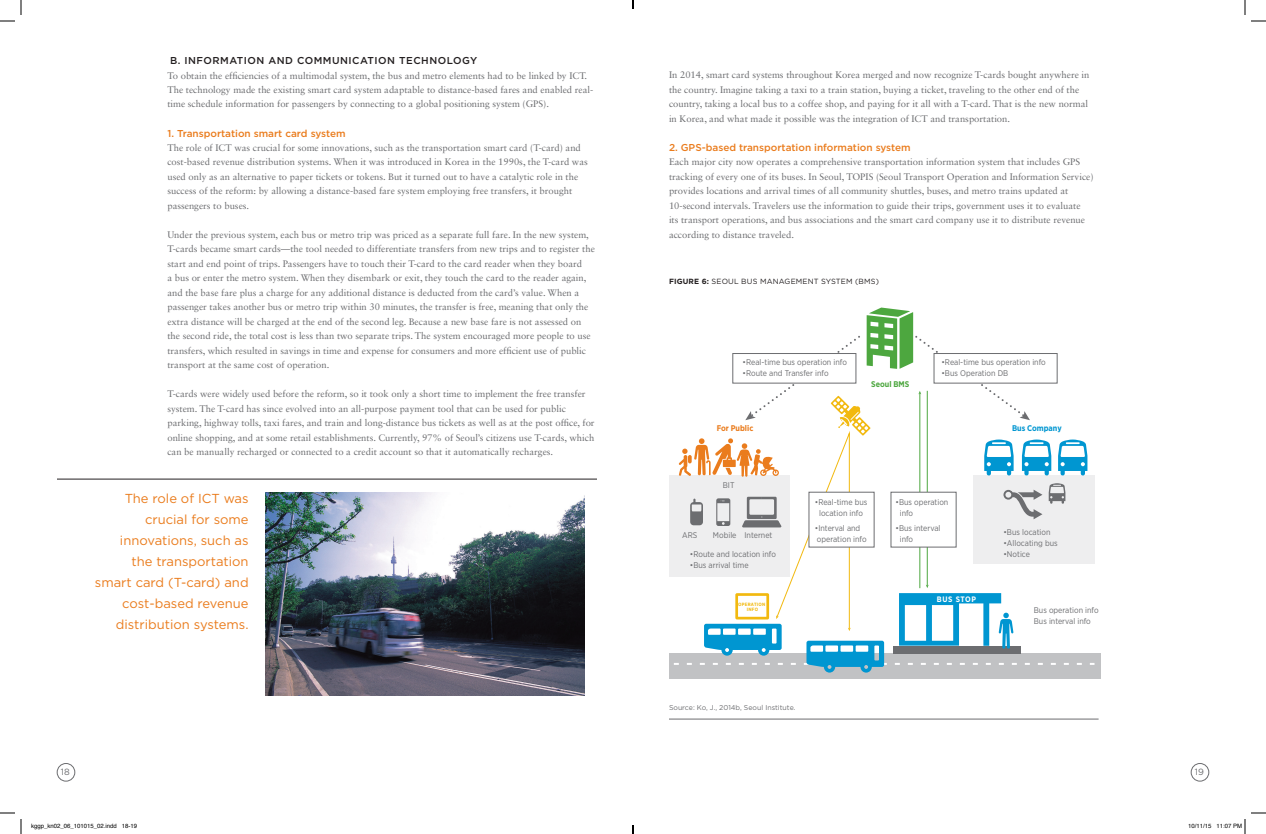
<style>
.page{position:relative;width:1266px;height:834px;background:#fff}
.page>*{position:absolute;margin:0;border:0;box-sizing:border-box;transform-origin:0 0}
.t1{font:13px/21px "Gotham";color:#ea7c1d;text-align:right}
.t2{font:500 10px "Gotham";color:#ea7c1d}
.t3{font:500 10px "Gotham";letter-spacing:.05em;color:#231f20}
.t4{font:9.5px/14.5px "Sabon LT Std";color:#6c6d70}
.t5{font:9px "Gotham";color:#6c6d70}
.t6{font:8.2px/11px "Gotham Narrow";color:#6c6d70}
.t7{font:700 8.2px "Gotham Narrow";color:#0096d1}
.t8{font:700 8.2px "Gotham Narrow";color:#ea7c1d}
.t9{font:700 8.2px "Gotham Narrow";color:#4da73f}
.t10{font:700 7.9px "Gotham Narrow";letter-spacing:.08em;color:#fff}
.t11{font:7.5px "Gotham";letter-spacing:.02em;color:#231f20}
.t12{font:7px "Gotham";color:#6c6d70}
.t13{font:6px "Helvetica";color:#000}
.t14{font:700 4.7px/5.5px "Gotham Narrow";letter-spacing:.06em;color:#f2b90f;text-align:center}
.s1{font-weight:700}
</style>
<div class="page">
<div style="left:1191px;top:763px;width:18px;height:18px;border:1px solid #6c6d70;border-radius:50%"></div>
<div style="left:57px;top:763px;width:18px;height:18px;border:1px solid #6c6d70;border-radius:50%"></div>
<div style="left:670px;top:475px;width:120px;height:102px;background:#eeeeef"></div>
<div style="left:669px;top:654px;width:431px;height:25px;background:#c1c2c4"></div>
<svg style="left:674px;top:308px;width:421px;height:365px"></svg>
<img style="left:266px;top:493px;width:319px;height:203px">
<hr style="left:669px;top:719px;width:430px;height:1px;background:#6c6d70">
<hr style="left:57px;top:479px;width:540px;height:1px;background:#231f20">
<svg style="left:0;top:0;width:22px;height:22px"></svg>
<svg style="left:0;top:812px;width:22px;height:22px"></svg>
<svg style="left:1244px;top:0;width:22px;height:22px"></svg>
<svg style="left:1244px;top:812px;width:22px;height:22px"></svg>
<svg style="left:632px;top:0;width:2px;height:9px"></svg>
<svg style="left:632px;top:825px;width:2px;height:9px"></svg>
<p class="t3" style="left:170px;top:55px;width:309px">B. INFORMATION AND COMMUNICATION TECHNOLOGY</p>
<p class="t4" style="left:167px;top:68px;width:427px">To obtain the efficiencies of a multimodal system, the bus and metro elements had to be linked by ICT.<br>The technology made the existing smart card system adaptable to distance-based fares and enabled real&shy;time schedule information for passengers by connecting to a global positioning system (GPS).</p>
<p class="t2" style="left:167px;top:127px;width:180px">1. Transportation smart card system</p>
<p class="t4" style="left:167px;top:140px;width:422px">The role of ICT was crucial for some innovations, such as the transportation smart card (T-card) and cost-based revenue distribution systems. When it was introduced in Korea in the 1990s, the T-card was used only as an alternative to paper tickets or tokens. But it turned out to have a catalytic role in the success of the reform: by allowing a distance-based fare system employing free transfers, it brought passengers to buses.</p>
<p class="t4" style="left:167px;top:227px;width:429px">Under the previous system, each bus or metro trip was priced as a separate full fare. In the new system, T-cards became smart cards—the tool needed to differentiate transfers from new trips and to register the start and end point of trips. Passengers have to touch their T-card to the card reader when they board<br>a bus or enter the metro system. When they disembark or exit, they touch the card to the reader again, and the base fare plus a charge for any additional distance is deducted from the card’s value. When a passenger takes another bus or metro trip within 30 minutes, the transfer is free, meaning that only the extra distance will be charged at the end of the second leg. Because a new base fare is not assessed on the second ride, the total cost is less than two separate trips. The system encouraged more people to use transfers, which resulted in savings in time and expense for consumers and more efficient use of public transport at the same cost of operation.</p>
<p class="t4" style="left:167px;top:387px;width:429px">T-cards were widely used before the reform, so it took only a short time to implement the free transfer system. The T-card has since evolved into an all-purpose payment tool that can be used for public parking, highway tolls, taxi fares, and train and long-distance bus tickets as well as at the post office, for online shopping, and at some retail establishments. Currently, 97% of Seoul’s citizens use T-cards, which can be manually recharged or connected to a credit account so that it automatically recharges.</p>
<h1 class="t1" style="left:95px;top:488px;width:155px">The role of ICT was crucial for some innovations, such as<br>the transportation smart card (T-card) and cost-based revenue distribution systems.</h1>
<p class="t4" style="left:669px;top:67px;width:422px">In 2014, smart card systems throughout Korea merged and now recognize T-cards bought anywhere in the country. Imagine taking a taxi to a train station, buying a ticket, traveling to the other end of the country, taking a local bus to a coffee shop, and paying for it all with a T-card. That is the new normal in Korea, and what made it possible was the integration of ICT and transportation.</p>
<p class="t2" style="left:669px;top:141px;width:243px">2. GPS-based transportation information system</p>
<p class="t4" style="left:669px;top:154px;width:426px">Each major city now operates a comprehensive transportation information system that includes GPS tracking of every one of its buses. In Seoul, TOPIS (Seoul Transport Operation and Information Service) provides locations and arrival times of all community shuttles, buses, and metro trains updated at 10-second intervals. Travelers use the information to guide their trips, government uses it to evaluate<br>its transport operations, and bus associations and the smart card company use it to distribute revenue according to distance traveled.</p>
<p class="t11" style="left:669px;top:277px;width:212px"><span class="s1">FIGURE 6:</span> SEOUL BUS MANAGEMENT SYSTEM (BMS)</p>
<p class="t6" style="left:743px;top:357px;width:106px">•Real-time bus operation info</p>
<p class="t6" style="left:743px;top:368px;width:88px">•Route and Transfer info</p>
<p class="t8" style="left:717px;top:423px;width:38px">For Public</p>
<p class="t6" style="left:723px;top:479px;width:13px">BIT</p>
<p class="t9" style="left:871px;top:379px;width:40px">Seoul BMS</p>
<p class="t6" style="left:941px;top:357px;width:106px">•Real-time bus operation info</p>
<p class="t6" style="left:941px;top:368px;width:68px">•Bus Operation DB</p>
<p class="t7" style="left:1012px;top:423px;width:51px">Bus Company</p>
<p class="t6" style="left:682px;top:530px;width:17px">ARS</p>
<p class="t6" style="left:713px;top:530px;width:61px">Mobile Internet</p>
<p class="t6" style="left:690px;top:549px;width:88px">•Route and location info</p>
<p class="t6" style="left:690px;top:560px;width:60px">•Bus arrival time</p>
<p class="t14" style="left:738px;top:601px;width:29px">OPERATION<br>INFO</p>
<p class="t6" style="left:815px;top:497px;width:54px;text-align:center">•Real-time bus location info</p>
<p class="t6" style="left:815px;top:523px;width:53px">•Interval and operation info</p>
<p class="t6" style="left:900px;top:497px;width:50px;text-indent:-4px">•Bus operation info</p>
<p class="t6" style="left:900px;top:523px;width:42px;text-indent:-4px">•Bus interval info</p>
<p class="t10" style="left:937px;top:594px;width:41px">BUS STOP</p>
<p class="t6" style="left:1003px;top:526px;width:49px">•Bus location</p>
<p class="t6" style="left:1003px;top:537px;width:56px">•Allocating bus</p>
<p class="t6" style="left:1003px;top:548px;width:28px">•Notice</p>
<p class="t6" style="left:1034px;top:604px;width:66px">Bus operation info<br>Bus interval info</p>
<p class="t12" style="left:669px;top:704px;width:128px">Source: Ko, J., 2014b, Seoul Institute.</p>
<p class="t5" style="left:61px;top:767px;width:10px">18</p>
<p class="t5" style="left:1195px;top:767px;width:11px">19</p>
<p class="t13" style="left:31px;top:821px;width:108px">kggp_kn02_06_101015_02.indd 18-19</p>
<p class="t13" style="left:1188px;top:821px;width:56px">10/11/15 11:07 PM</p>
</div>
